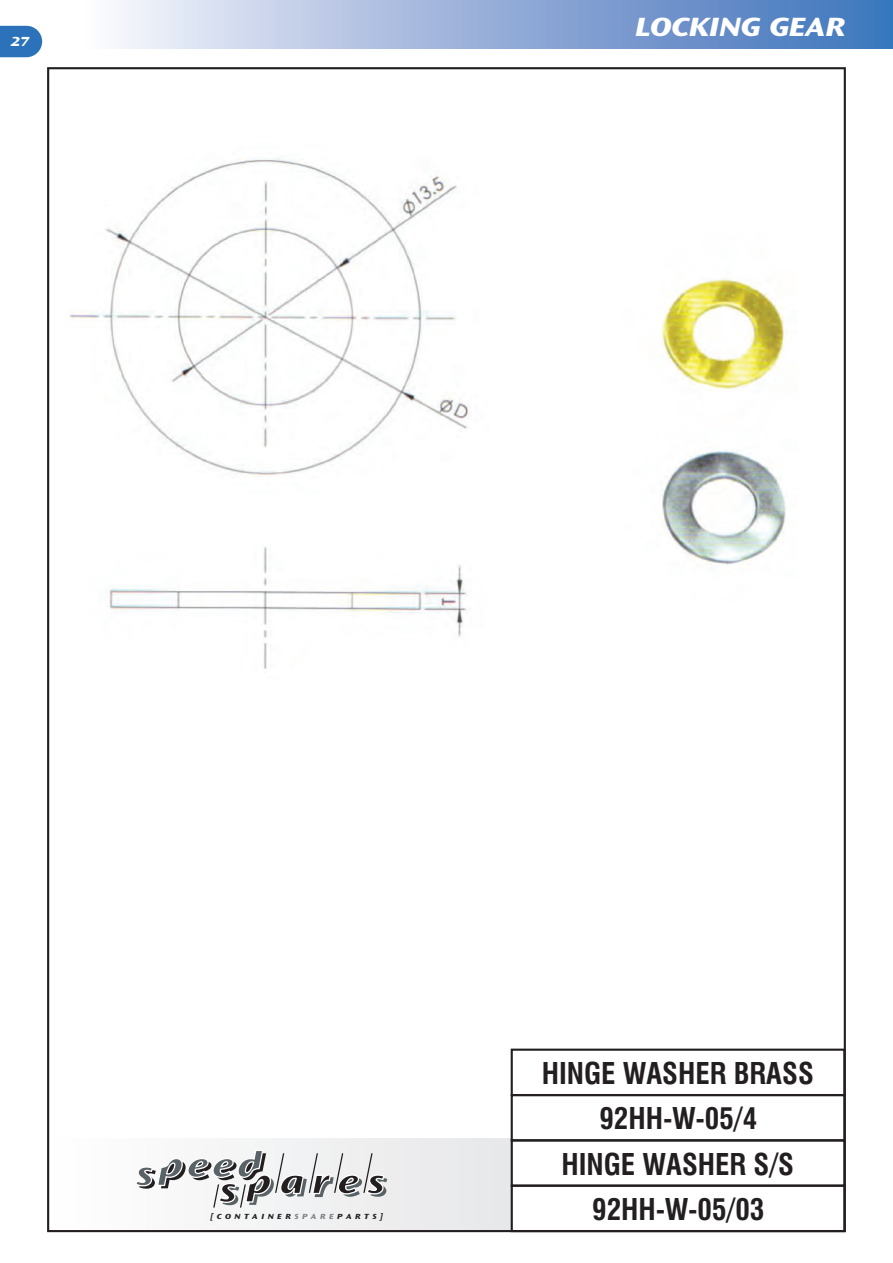
<style>
.page{position:relative;width:893px;height:1263px;background:#fff}
.page>*{position:absolute;margin:0;border:0;box-sizing:border-box;transform-origin:0 0}
.t1{font:700 condensed 29.25px/45.3px "Swiss 721 BT";color:#231f20;text-align:center}
.t2{font:italic 27.6px "Ocean Sans MMT Italic";color:#fff}
.t3{font:italic 13.8px "Ocean Sans MMT Italic";color:#fff}
.t4{font:italic 7.8px "Ocean Sans MMT Italic";letter-spacing:.46em;color:#231f20}
.s1{color:#808285}
</style>
<div class="page">
<svg style="left:0;top:26px;width:42px;height:31px"></svg>
<div style="left:87px;top:0;width:806px;height:48px;background:linear-gradient(to right,#f8f4fb,#3a6fba)"></div>
<img style="left:69px;top:158px;width:718px;height:511px">
<div style="left:48px;top:1139px;width:465px;height:92px;background:linear-gradient(to right,#fff,#e5e6e8)"></div>
<svg style="left:134px;top:1149px;width:253px;height:58px"></svg>
<div style="left:511px;top:1184px;width:334px;height:48px;border:2px solid #231f20"></div>
<div style="left:511px;top:1139px;width:334px;height:48px;border:2px solid #231f20"></div>
<div style="left:511px;top:1094px;width:334px;height:47px;border:2px solid #231f20"></div>
<div style="left:511px;top:1048px;width:334px;height:48px;border:2px solid #231f20"></div>
<p class="t3" style="left:11px;top:33px;width:19px">27</p>
<p class="t2" style="left:635px;top:10px;width:212px">LOCKING GEAR</p>
<p class="t4" style="left:210px;top:1212px;width:174px">[CONTAINER<span class="s1">SPARE</span>PARTS]</p>
<p class="t1" style="left:542px;top:1053px;width:274px">HINGE WASHER BRASS<br>92HH-W-05/4</p>
<p class="t1" style="left:561px;top:1144px;width:234px">HINGE WASHER S/S<br>92HH-W-05/03</p>
</div>
